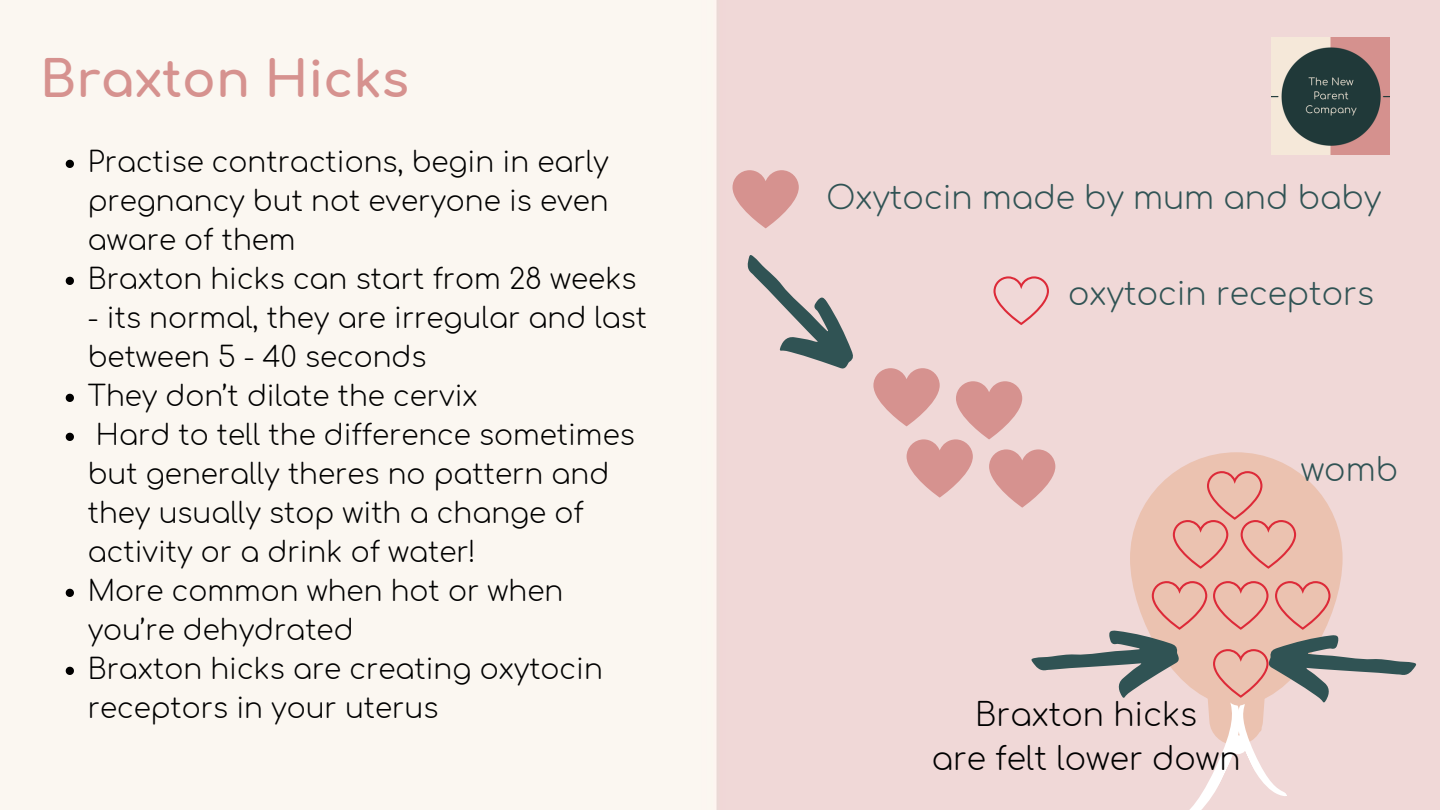
<style>
.page{position:relative;width:1440px;height:810px;background:#fff}
.page>*{position:absolute;margin:0;border:0;box-sizing:border-box;transform-origin:0 0}
.t1{font:700 50px "Comfortaa";color:#d6928f}
.t2{font:300 31.5px "Comfortaa";color:#305354}
.t3{font:300 31.5px "Comfortaa";color:#000}
.t4{font:300 28px/39px "Comfortaa";color:#000}
</style>
<div class="page">
<img style="left:0;top:0;width:1440px;height:810px">
<svg style="left:66px;top:160px;width:8px;height:8px"></svg>
<svg style="left:66px;top:277px;width:8px;height:8px"></svg>
<svg style="left:66px;top:394px;width:8px;height:8px"></svg>
<svg style="left:66px;top:433px;width:8px;height:8px"></svg>
<svg style="left:66px;top:589px;width:8px;height:8px"></svg>
<svg style="left:66px;top:667px;width:8px;height:8px"></svg>
<svg style="left:733px;top:170px;width:66px;height:58px;background:#dea7a5"></svg>
<svg style="left:720px;top:236px;width:335px;height:272px;background:#e5cac9"></svg>
<div style="left:1130px;top:452px;width:213px;height:254px;background:#ebc2b0;border-radius:106px"></div>
<svg style="left:1031px;top:581px;width:386px;height:229px"></svg>
<svg style="left:1173px;top:471px;width:123px;height:98px"></svg>
<img style="left:1272px;top:37px;width:117px;height:118px">
<p class="t1" style="left:40px;top:53px;width:370px">Braxton Hicks</p>
<p class="t4" style="left:88px;top:144px;width:523px;text-align:justify">Practise contractions, begin in early pregnancy but not everyone is even aware of them</p>
<p class="t4" style="left:88px;top:261px;width:550px">Braxton hicks can start from 28 weeks</p>
<p class="t4" style="left:88px;top:300px;width:561px">- its normal, they are irregular and last between 5 - 40 seconds</p>
<p class="t4" style="left:88px;top:378px;width:391px">They don’t dilate the cervix</p>
<p class="t4" style="left:88px;top:417px;width:548px">Hard to tell the difference sometimes but generally theres no pattern and they usually stop with a change of activity or a drink of water!</p>
<p class="t4" style="left:88px;top:573px;width:477px">More common when hot or when you’re dehydrated</p>
<p class="t4" style="left:88px;top:651px;width:517px">Braxton hicks are creating oxytocin receptors in your uterus</p>
<p class="t2" style="left:826px;top:181px;width:556px">Oxytocin made by mum and baby</p>
<p class="t2" style="left:1068px;top:277px;width:307px">oxytocin receptors</p>
<p class="t2" style="left:1301px;top:453px;width:99px">womb</p>
<p class="t3" style="left:975px;top:699px;width:223px">Braxton hicks</p>
<p class="t3" style="left:932px;top:742px;width:310px">are felt lower down</p>
</div>
